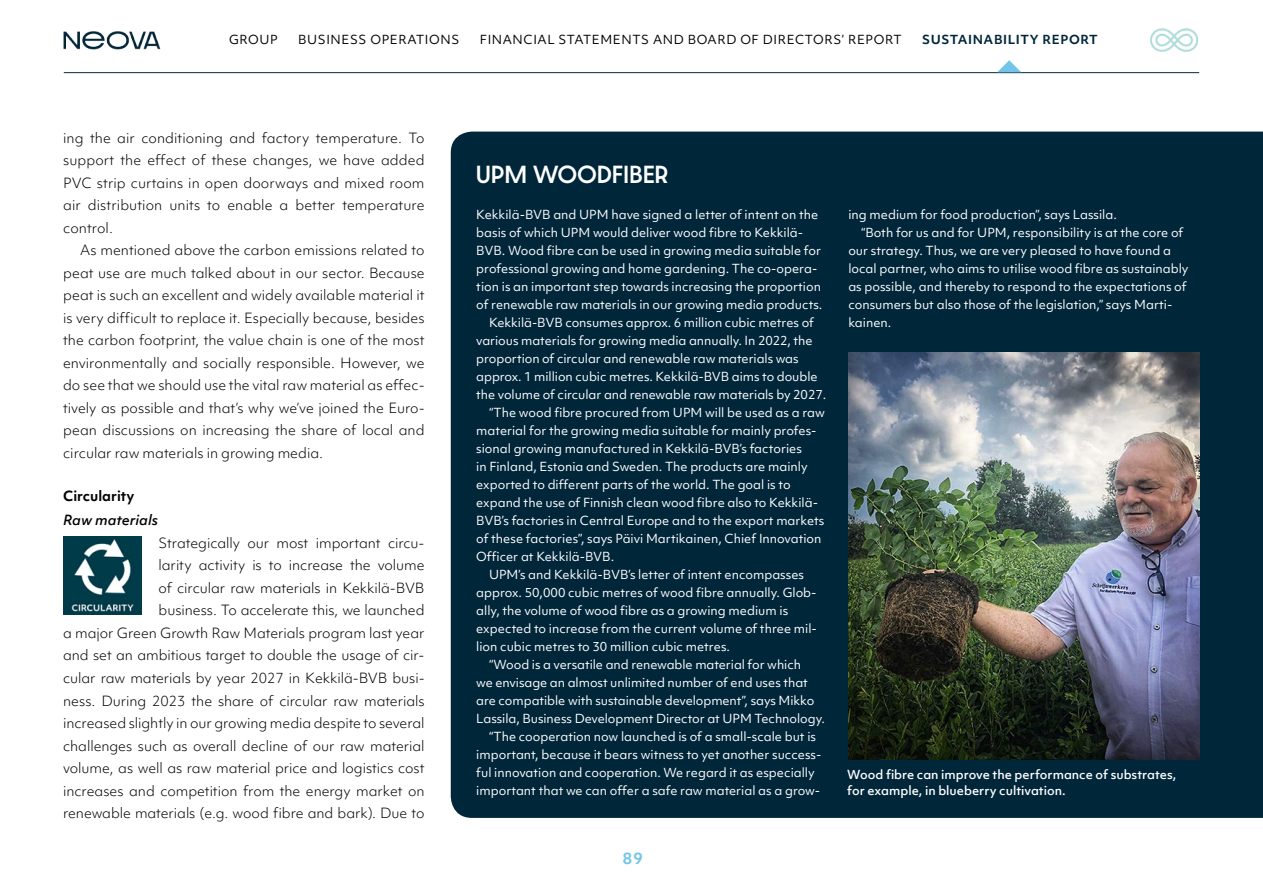
<style>
.page{position:relative;width:1263px;height:893px;background:#fff}
.page>*{position:absolute;margin:0;border:0;box-sizing:border-box;transform-origin:0 0}
.t1{font:500 21px "Dazzle Unicase";letter-spacing:.02em;color:#fff}
.t2{font:700 15px "Objektiv Mk 1";color:#71c5e8}
.t3{font:300 13.5px/22.5px "Objektiv Mk 1";letter-spacing:-.005em;color:#000;text-align:justify}
.t4{font:italic 500 13.5px "Objektiv Mk 1";color:#000}
.t5{font:700 13.5px "Objektiv Mk 1";color:#000}
.t6{font:12px "Objektiv Mk 1";color:#fff}
.t7{font:500 12px/16.5px "Objektiv Mk 1";color:#fff}
.t8{font:12px "Objektiv Mk 1";letter-spacing:.05em;color:#000}
.t9{font:700 12px "Objektiv Mk 1";letter-spacing:.05em;color:#00263a}
</style>
<div class="page">
<hr style="left:64px;top:72px;width:1135px;height:1px;background:#00263a">
<img style="left:63px;top:32px;width:98px;height:17px">
<img style="left:1150px;top:28px;width:49px;height:24px">
<svg style="left:997px;top:60px;width:24px;height:12px"></svg>
<div style="left:451px;top:132px;width:812px;height:686px;background:#00263a"></div>
<img style="left:63px;top:536px;width:79px;height:79px">
<img style="left:848px;top:353px;width:351px;height:407px">
<p class="t8" style="left:229px;top:31px;width:50px">group</p>
<p class="t8" style="left:298px;top:31px;width:163px">Business operations</p>
<p class="t8" style="left:480px;top:31px;width:423px">Financial Statements and Board of Directors’ Report</p>
<p class="t9" style="left:922px;top:31px;width:177px">SUSTAINABILITY REPORT</p>
<p class="t3" style="left:63px;top:126px;width:363px">ing the air conditioning and factory temperature. To support the effect of these changes, we have added PVC strip curtains in open doorways and mixed room air distribution units to enable a better temperature control.</p>
<p class="t3" style="left:63px;top:239px;width:363px;text-indent:17px">As mentioned above the carbon emissions related to peat use are much talked about in our sector. Because peat is such an excellent and widely available material it is very difficult to replace it. Especially because, besides the carbon footprint, the value chain is one of the most environmentally and socially responsible. However, we do see that we should use the vital raw material as effec&shy;tively as possible and that’s why we’ve joined the Euro&shy;pean discussions on increasing the share of local and circular raw materials in growing media.</p>
<p class="t5" style="left:63px;top:487px;width:73px">CIRCULARITY</p>
<p class="t4" style="left:63px;top:511px;width:96px">Raw materials</p>
<p class="t3" style="left:63px;top:532px;width:363px;text-align:right">Strategically our most important circu-<br>larity activity is to increase the volume<br>of circular raw materials in Kekkilä-BVB<br>business. To accelerate this, we launched<br>a major Green Growth Raw Materials program last year and set an ambitious target to double the usage of cir&shy;cular raw materials by year 2027 in Kekkilä-BVB busi&shy;ness. During 2023 the share of circular raw materials increased slightly in our growing media despite to several challenges such as overall decline of our raw material volume, as well as raw material price and logistics cost increases and competition from the energy market on renewable materials (e.g. wood fibre and bark). Due to</p>
<h1 class="t1" style="left:476px;top:159px;width:18px">UPM</h1>
<h1 class="t1" style="left:533px;top:159px;width:136px">WOODFIBER</h1>
<p class="t6" style="left:476px;top:206px;width:343px">Kekkilä-BVB and UPM have signed a letter of intent on the</p>
<p class="t6" style="left:476px;top:224px;width:328px">basis of which UPM would deliver wood fibre to Kekkilä-</p>
<p class="t6" style="left:476px;top:242px;width:346px">BVB. Wood fibre can be used in growing media suitable for</p>
<p class="t6" style="left:476px;top:260px;width:343px">professional growing and home gardening. The co-opera-</p>
<p class="t6" style="left:476px;top:278px;width:346px">tion is an important step towards increasing the proportion</p>
<p class="t6" style="left:476px;top:296px;width:348px">of renewable raw materials in our growing media products.</p>
<p class="t6" style="left:489px;top:314px;width:326px">Kekkilä-BVB consumes approx. 6 million cubic metres of</p>
<p class="t6" style="left:476px;top:332px;width:338px">various materials for growing media annually. In 2022, the</p>
<p class="t6" style="left:476px;top:350px;width:324px">proportion of circular and renewable raw materials was</p>
<p class="t6" style="left:476px;top:368px;width:343px">approx. 1 million cubic metres. Kekkilä-BVB aims to double</p>
<p class="t6" style="left:476px;top:386px;width:351px">the volume of circular and renewable raw materials by 2027.</p>
<p class="t6" style="left:489px;top:404px;width:337px">“The wood fibre procured from UPM will be used as a raw</p>
<p class="t6" style="left:476px;top:422px;width:342px">material for the growing media suitable for mainly profes-</p>
<p class="t6" style="left:476px;top:440px;width:327px">sional growing manufactured in Kekkilä-BVB’s factories</p>
<p class="t6" style="left:476px;top:458px;width:333px">in Finland, Estonia and Sweden. The products are mainly</p>
<p class="t6" style="left:476px;top:476px;width:316px">exported to different parts of the world. The goal is to</p>
<p class="t6" style="left:476px;top:494px;width:343px">expand the use of Finnish clean wood fibre also to Kekkilä-</p>
<p class="t6" style="left:476px;top:512px;width:350px">BVB’s factories in Central Europe and to the export markets</p>
<p class="t6" style="left:476px;top:530px;width:347px">of these factories”, says Päivi Martikainen, Chief Innovation</p>
<p class="t6" style="left:476px;top:548px;width:139px">Officer at Kekkilä-BVB.</p>
<p class="t6" style="left:489px;top:566px;width:317px">UPM’s and Kekkilä-BVB’s letter of intent encompasses</p>
<p class="t6" style="left:476px;top:584px;width:342px">approx. 50,000 cubic metres of wood fibre annually. Glob-</p>
<p class="t6" style="left:476px;top:602px;width:313px">ally, the volume of wood fibre as a growing medium is</p>
<p class="t6" style="left:476px;top:620px;width:342px">expected to increase from the current volume of three mil-</p>
<p class="t6" style="left:476px;top:638px;width:255px">lion cubic metres to 30 million cubic metres.</p>
<p class="t6" style="left:489px;top:656px;width:314px">“Wood is a versatile and renewable material for which</p>
<p class="t6" style="left:476px;top:674px;width:333px">we envisage an almost unlimited number of end uses that</p>
<p class="t6" style="left:476px;top:692px;width:340px">are compatible with sustainable development”, says Mikko</p>
<p class="t6" style="left:476px;top:710px;width:350px">Lassila, Business Development Director at UPM Technology.</p>
<p class="t6" style="left:489px;top:728px;width:329px">“The cooperation now launched is of a small-scale but is</p>
<p class="t6" style="left:476px;top:746px;width:347px">important, because it bears witness to yet another success-</p>
<p class="t6" style="left:476px;top:764px;width:340px">ful innovation and cooperation. We regard it as especially</p>
<p class="t6" style="left:476px;top:782px;width:345px">important that we can offer a safe raw material as a grow-</p>
<p class="t2" style="left:623px;top:848px;width:22px">89</p>
<p class="t6" style="left:848px;top:206px;width:270px">ing medium for food production”, says Lassila.</p>
<p class="t6" style="left:861px;top:224px;width:324px">“Both for us and for UPM, responsibility is at the core of</p>
<p class="t6" style="left:848px;top:242px;width:324px">our strategy. Thus, we are very pleased to have found a</p>
<p class="t6" style="left:848px;top:260px;width:342px">local partner, who aims to utilise wood fibre as sustainably</p>
<p class="t6" style="left:848px;top:278px;width:340px">as possible, and thereby to respond to the expectations of</p>
<p class="t6" style="left:848px;top:296px;width:325px">consumers but also those of the legislation,” says Marti-</p>
<p class="t6" style="left:848px;top:314px;width:44px">kainen.</p>
<p class="t7" style="left:847px;top:766px;width:331px">Wood fibre can improve the performance of substrates, for example, in blueberry cultivation.</p>
</div>
